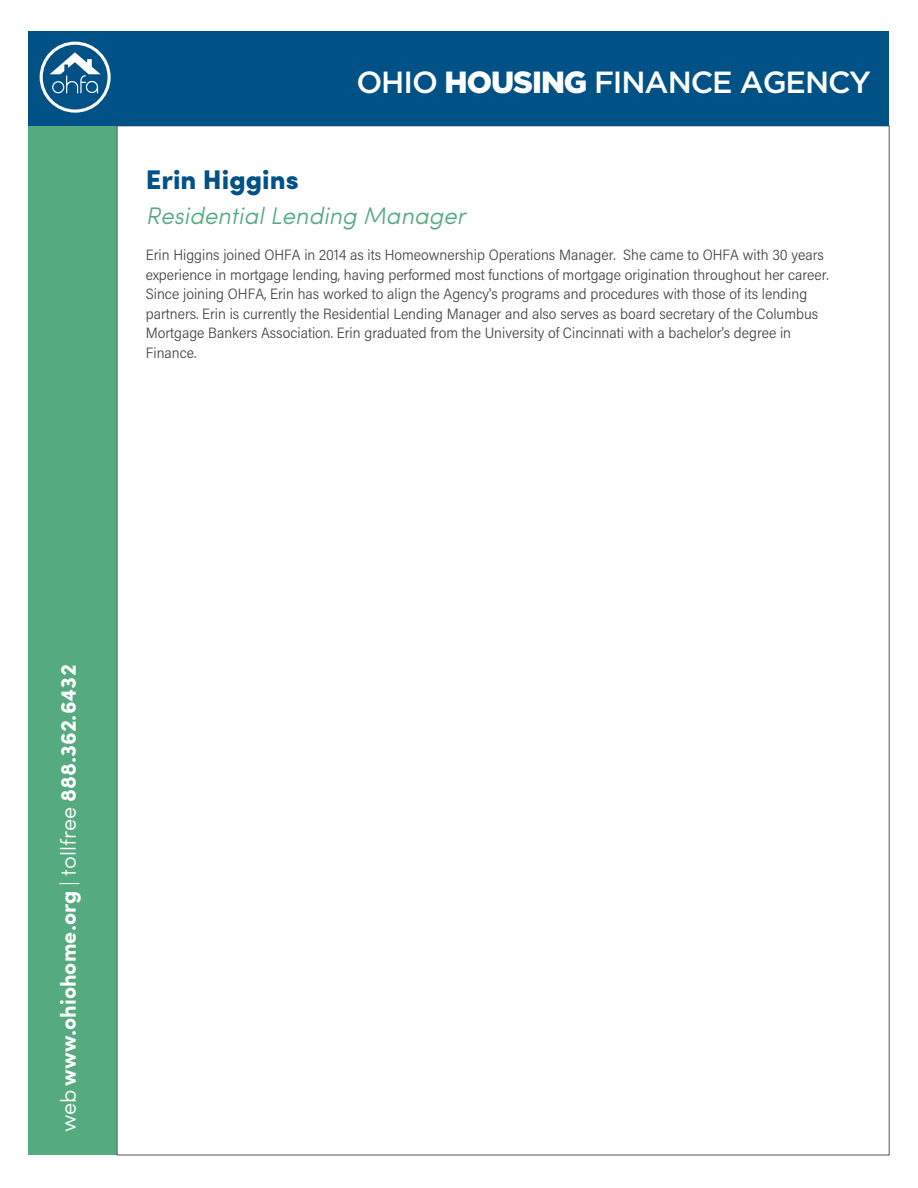
<style>
.page{position:relative;width:918px;height:1188px;background:#fff}
.page>*{position:absolute;margin:0;border:0;box-sizing:border-box;transform-origin:0 0}
.t1{font:500 30.6px "Gotham";letter-spacing:-.035em;color:#fff}
.t2{font:900 27px "Sofia Pro";color:#005186}
.t3{font:italic 300 24px "Sofia Pro";color:#56aa80}
.t4{font:700 21.75px "Sofia Pro";color:#fff}
.t5{font:300 15px/19.5px "Acumin Pro Semi Cond";color:#414042}
.s1{font-weight:900}
.s2{font-weight:300}
</style>
<div class="page">
<div style="left:29px;top:32px;width:88px;height:1123px;background:#56aa80"></div>
<svg style="left:59px;top:883px;width:20px;height:1px"></svg>
<div style="left:29px;top:32px;width:860px;height:94px;background:#005186"></div>
<div style="left:40px;top:42px;width:71px;height:71px;border:3px solid #fff;border-radius:50%"></div>
<svg style="left:50px;top:52px;width:51px;height:41px"></svg>
<h1 class="t1" style="left:356px;top:65px;width:516px">OHIO <span class="s1">HOUSING</span> FINANCE AGENCY</h1>
<h2 class="t2" style="left:146px;top:158px;width:154px">Erin Higgins</h2>
<h3 class="t3" style="left:146px;top:198px;width:322px">Residential Lending Manager</h3>
<p class="t5" style="left:146px;top:245px;width:685px">Erin Higgins joined OHFA in 2014 as its Homeownership Operations Manager. She came to OHFA with 30 years experience in mortgage lending, having performed most functions of mortgage origination throughout her career.<br>Since joining OHFA, Erin has worked to align the Agency's programs and procedures with those of its lending partners. Erin is currently the Residential Lending Manager and also serves as board secretary of the Columbus Mortgage Bankers Association. Erin graduated from the University of Cincinnati with a bachelor's degree in Finance.</p>
<h3 class="t4" style="left:52px;top:1132px;width:469px;rotate:-90deg"><span class="s2">web</span> www.ohiohome.org <span class="s2">tollfree</span> 888.362.6432</h3>
</div>
